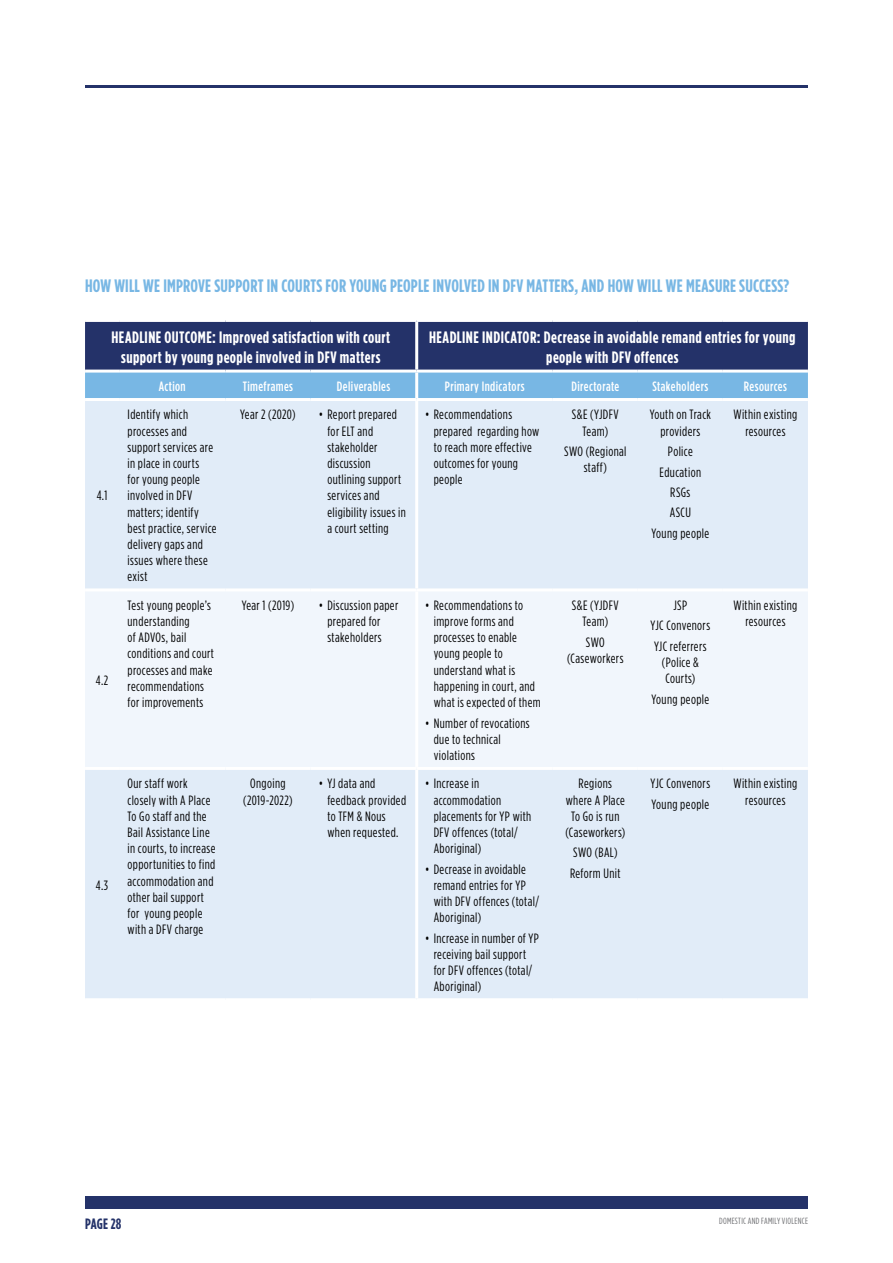
<style>
.page{position:relative;width:893px;height:1263px;background:#fff}
.page>*{position:absolute;margin:0;border:0;box-sizing:border-box;transform-origin:0 0}
.t1{font:700 condensed 18px "Gotham HTF";letter-spacing:.015em;color:#78b7e4}
.t2{font:700 condensed 16.5px/19.8px "Gotham HTF";letter-spacing:.025em;color:#fff;text-align:center}
.t3{font:700 condensed 15px "Gotham HTF";letter-spacing:.015em;color:#243269}
.t4{font:condensed 13.5px/16.2px "Gotham HTF";letter-spacing:.03em;color:#000}
.t5{font:500 condensed 13.5px "Gotham HTF";letter-spacing:.03em;color:#fff}
.t6{font:condensed 9px "Gotham HTF";letter-spacing:.03em;color:#6d6e71}
</style>
<div class="page">
<div style="left:85px;top:1196px;width:723px;height:13px;background:#243269"></div>
<hr style="left:85px;top:85px;width:723px;height:2px;background:#243269">
<svg style="left:85px;top:322px;width:723px;height:76px;background:#426094"></svg>
<div style="left:85px;top:401px;width:723px;height:187px;background:#e1ecf8"></div>
<div style="left:85px;top:592px;width:723px;height:175px;background:#f1f6fc"></div>
<div style="left:85px;top:770px;width:723px;height:228px;background:#e1ecf8"></div>
<hr style="left:85px;top:370px;width:34px;height:3px;background:#fff">
<hr style="left:119px;top:370px;width:106px;height:3px;background:#fff">
<hr style="left:225px;top:370px;width:85px;height:3px;background:#fff">
<hr style="left:310px;top:370px;width:107px;height:3px;background:#fff">
<hr style="left:417px;top:370px;width:136px;height:3px;background:#fff">
<hr style="left:553px;top:370px;width:85px;height:3px;background:#fff">
<hr style="left:638px;top:370px;width:85px;height:3px;background:#fff">
<hr style="left:723px;top:370px;width:85px;height:3px;background:#fff">
<hr style="left:415px;top:373px;width:3px;height:25px;background:#fff">
<hr style="left:415px;top:401px;width:3px;height:187px;background:#fff">
<hr style="left:415px;top:770px;width:3px;height:228px;background:#fff">
<hr style="left:415px;top:322px;width:3px;height:48px;background:#fff">
<hr style="left:415px;top:591px;width:3px;height:176px;background:#fff">
<h1 class="t1" style="left:85px;top:275px;width:706px">HOW WILL WE IMPROVE SUPPORT IN COURTS FOR YOUNG PEOPLE INVOLVED IN DFV MATTERS, AND HOW WILL WE MEASURE SUCCESS?</h1>
<p class="t2" style="left:112px;top:327px;width:280px">HEADLINE OUTCOME: Improved satisfaction with court support by young people involved in DFV matters</p>
<p class="t2" style="left:429px;top:327px;width:368px">HEADLINE INDICATOR: Decrease in avoidable remand entries for young people with DFV offences</p>
<p class="t5" style="left:159px;top:379px;width:29px">Action</p>
<p class="t5" style="left:243px;top:379px;width:52px">Timeframes</p>
<p class="t5" style="left:337px;top:379px;width:55px">Deliverables</p>
<p class="t5" style="left:445px;top:379px;width:81px">Primary Indicators</p>
<p class="t5" style="left:571px;top:379px;width:49px">Directorate</p>
<p class="t5" style="left:652px;top:379px;width:57px">Stakeholders</p>
<p class="t5" style="left:744px;top:379px;width:44px">Resources</p>
<p class="t4" style="left:97px;top:487px;width:12px">4.1</p>
<p class="t4" style="left:96px;top:672px;width:14px">4.2</p>
<p class="t4" style="left:96px;top:877px;width:14px">4.3</p>
<p class="t4" style="left:128px;top:406px;width:90px">Identify which processes and support services are in place in courts<br>for young people involved in DFV matters; identify best practice, service delivery gaps and issues where these exist</p>
<p class="t4" style="left:240px;top:406px;width:57px">Year 2 (2020)</p>
<p class="t4" style="left:327px;top:406px;width:80px;text-indent:-9px">• Report prepared for ELT and stakeholder discussion outlining support services and eligibility issues in a court setting</p>
<p class="t4" style="left:434px;top:406px;width:107px;text-indent:-9px">• Recommendations prepared regarding how to reach more effective outcomes for young people</p>
<p class="t4" style="left:572px;top:406px;width:48px;text-align:center">S&amp;E (YJDFV<br>Team)</p>
<p class="t4" style="left:564px;top:443px;width:64px;text-align:center">SWO (Regional staff)</p>
<p class="t4" style="left:128px;top:597px;width:88px">Test young people’s understanding<br>of ADVOs, bail conditions and court processes and make recommendations for improvements</p>
<p class="t4" style="left:242px;top:597px;width:54px">Year 1 (2019)</p>
<p class="t4" style="left:327px;top:597px;width:72px;text-indent:-9px">• Discussion paper prepared for stakeholders</p>
<p class="t4" style="left:434px;top:597px;width:109px;text-indent:-9px">• Recommendations to improve forms and processes to enable young people to understand what is happening in court, and what is expected of them</p>
<p class="t4" style="left:434px;top:714px;width:98px;text-indent:-9px">• Number of revocations due to technical violations</p>
<p class="t4" style="left:128px;top:775px;width:89px">Our staff work closely with A Place<br>To Go staff and the<br>Bail Assistance Line in courts, to increase opportunities to find accommodation and other bail support for young people with a DFV charge</p>
<p class="t4" style="left:243px;top:775px;width:51px;text-align:center">Ongoing (2019-2022)</p>
<p class="t4" style="left:327px;top:775px;width:80px;text-indent:-9px">• YJ data and feedback provided to TFM &amp; Nous when requested.</p>
<p class="t4" style="left:434px;top:775px;width:99px;text-indent:-9px">• Increase in accommodation placements for YP with<br>DFV offences (total/<br>Aboriginal)</p>
<p class="t4" style="left:434px;top:860px;width:107px;text-indent:-9px">• Decrease in avoidable remand entries for YP with DFV offences (total/<br>Aboriginal)</p>
<p class="t4" style="left:434px;top:930px;width:107px;text-indent:-9px">• Increase in number of YP receiving bail support for DFV offences (total/<br>Aboriginal)</p>
<p class="t4" style="left:572px;top:597px;width:48px;text-align:center">S&amp;E (YJDFV<br>Team)</p>
<p class="t4" style="left:567px;top:633px;width:58px;text-align:center">SWO (Caseworkers</p>
<p class="t4" style="left:565px;top:775px;width:61px;text-align:center">Regions where A Place<br>To Go is run (Caseworkers)</p>
<p class="t4" style="left:570px;top:842px;width:52px;line-height:20.4px">SWO (BAL)<br>Reform Unit</p>
<p class="t4" style="left:650px;top:406px;width:63px;text-align:center">Youth on Track providers</p>
<p class="t4" style="left:651px;top:441px;width:59px;line-height:20.4px;text-align:center">Police<br>Education<br>RSGs<br>ASCU<br>Young people</p>
<p class="t4" style="left:733px;top:406px;width:65px;text-align:center">Within existing resources</p>
<p class="t4" style="left:651px;top:595px;width:61px;line-height:20.4px;text-align:center">JSP<br>YJC Convenors<br>YJC referrers</p>
<p class="t4" style="left:662px;top:654px;width:38px">(Police &amp;<br>Courts)</p>
<p class="t4" style="left:651px;top:691px;width:59px">Young people</p>
<p class="t4" style="left:733px;top:597px;width:65px;text-align:center">Within existing resources</p>
<p class="t4" style="left:651px;top:773px;width:61px;line-height:20.4px">YJC Convenors<br>Young people</p>
<p class="t4" style="left:733px;top:775px;width:65px;text-align:center">Within existing resources</p>
<p class="t3" style="left:85px;top:1215px;width:38px">PAGE 28</p>
<p class="t6" style="left:719px;top:1216px;width:90px">DOMESTIC AND FAMILY VIOLENCE</p>
</div>
